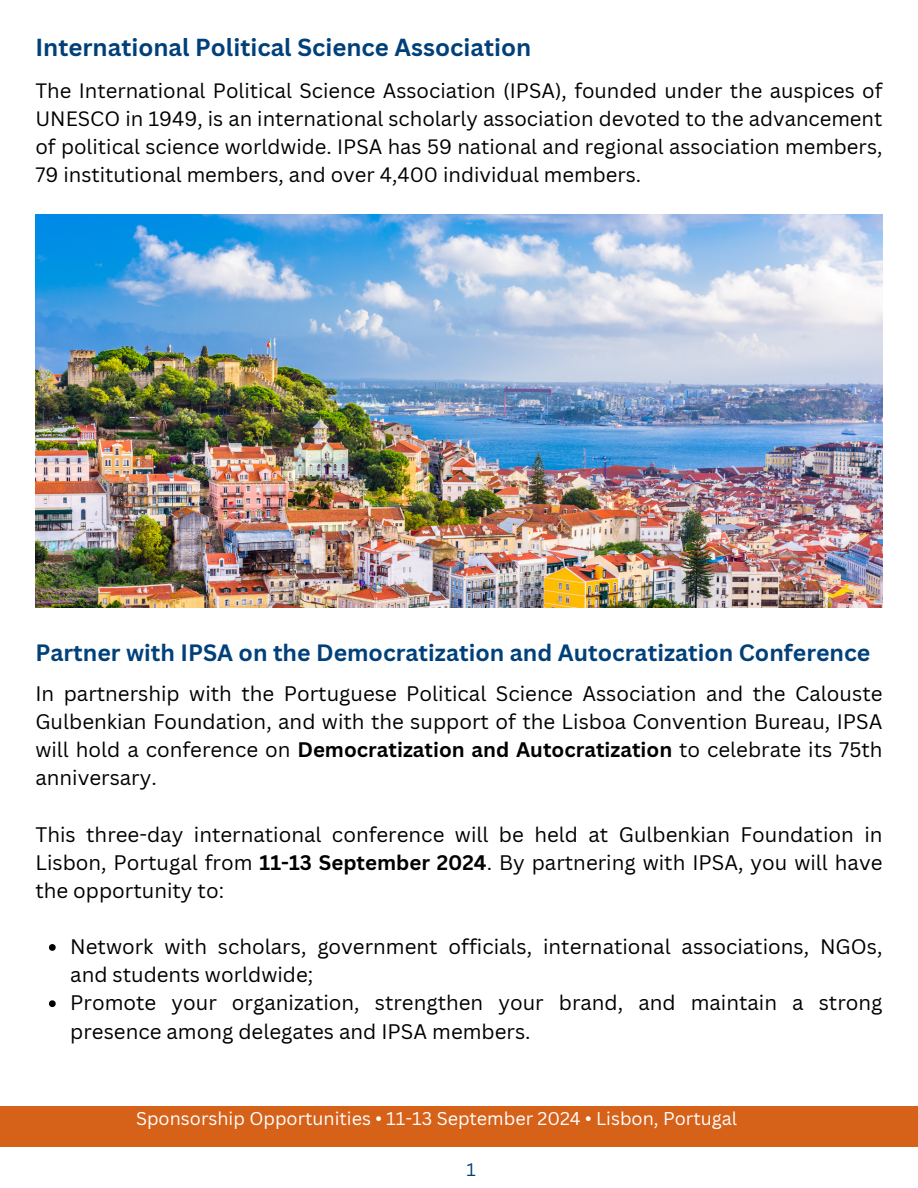
<style>
.page{position:relative;width:918px;height:1188px;background:#fff}
.page>*{position:absolute;margin:0;border:0;box-sizing:border-box;transform-origin:0 0}
.t1{font:700 24px "Canva Sans";color:#00407a}
.t2{font:700 23.1px "Canva Sans";color:#00407a}
.t3{font:20.55px/28.2px "Canva Sans";color:#000;text-align:justify}
.t4{font:20.25px/28.2px "Canva Sans";color:#000;text-align:justify}
.t5{font:18px "Canva Sans";color:#fff}
.t6{font:17.55px "Canva Sans";color:#00407a}
.s1{font-weight:700}
</style>
<div class="page">
<img style="left:35px;top:214px;width:848px;height:394px">
<div style="left:0;top:1106px;width:918px;height:40px;background:#d66119"></div>
<svg style="left:49px;top:944px;width:7px;height:7px"></svg>
<svg style="left:49px;top:1000px;width:7px;height:7px"></svg>
<h2 class="t1" style="left:35px;top:31px;width:497px">International Political Science Association</h2>
<p class="t4" style="left:35px;top:76px;width:849px">The International Political Science Association (IPSA), founded under the auspices of UNESCO in 1949, is an international scholarly association devoted to the advancement of political science worldwide. IPSA has 59 national and regional association members, 79 institutional members, and over 4,400 individual members.</p>
<h1 class="t2" style="left:35px;top:636px;width:836px">Partner with IPSA on the Democratization and Autocratization Conference</h1>
<h2 class="t3" style="left:35px;top:679px;width:849px">In partnership with the Portuguese Political Science Association and the Calouste Gulbenkian Foundation, and with the support of the Lisboa Convention Bureau, IPSA will hold a conference on <span class="s1">Democratization and Autocratization</span> to celebrate its 75th anniversary.</h2>
<h2 class="t3" style="left:35px;top:820px;width:849px">This three-day international conference will be held at Gulbenkian Foundation in Lisbon, Portugal from <span class="s1">11-13 September 2024</span>. By partnering with IPSA, you will have the opportunity to:</h2>
<p class="t3" style="left:70px;top:932px;width:814px">Network with scholars, government officials, international associations, NGOs, and students worldwide;</p>
<p class="t3" style="left:70px;top:988px;width:814px">Promote your organization, strengthen your brand, and maintain a strong presence among delegates and IPSA members.</p>
<p class="t5" style="left:136px;top:1106px;width:602px">Sponsorship Opportunities • 11-13 September 2024 • Lisbon, Portugal</p>
<h1 class="t6" style="left:467px;top:1157px;width:11px">1</h1>
</div>
